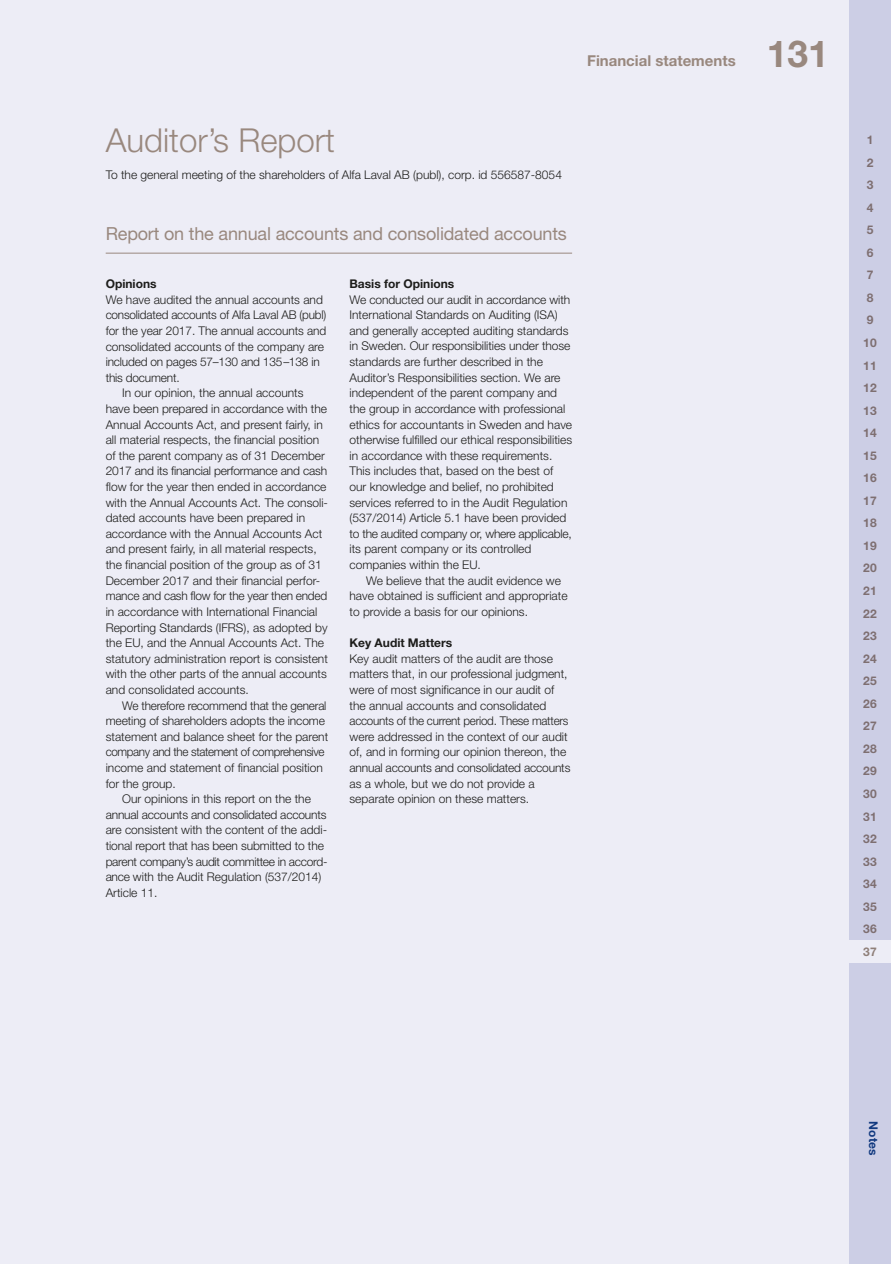
<style>
.page{position:relative;width:891px;height:1264px;background:#fff}
.page>*{position:absolute;margin:0;border:0;box-sizing:border-box;transform-origin:0 0}
.t1{font:700 37.2px "Helvetica Neue LT Std";color:#99887e}
.t2{font:300 33px "Helvetica Neue LT Std";color:#99887e}
.t3{font:18px "Helvetica Neue LT Std";letter-spacing:-.01em;color:#99887e}
.t4{font:700 15px "Helvetica Neue LT Std";color:#99887e}
.t5{font:300 12px/15.6px "Helvetica Neue LT Std";color:#1d1d1b}
.t6{font:700 12px/22.5px "Helvetica Neue LT Std";color:#7e6f71}
.t7{font:700 12px "Helvetica Neue LT Std";color:#1d1d1b}
.t8{font:300 12px "Helvetica Neue LT Std";letter-spacing:-.025em;color:#1d1d1b}
.t9{font:300 12px "Helvetica Neue LT Std";letter-spacing:-.03em;color:#1d1d1b}
.t10{font:300 12px "Helvetica Neue LT Std";letter-spacing:-.02em;color:#1d1d1b}
.t11{font:700 12px "Helvetica Neue LT Std";color:#11397f}
.t12{font:700 12px "Helvetica Neue LT Std";color:#8f7f79}
</style>
<div class="page">
<div style="left:0;top:0;width:891px;height:1263px;background:#ededf6"></div>
<div style="left:850px;top:0;width:41px;height:1263px;background:#cccee5"></div>
<div style="left:850px;top:940px;width:41px;height:22px;background:#ededf6"></div>
<hr style="left:106px;top:253px;width:466px;height:1px;background:#99887e">
<p class="t4" style="left:587px;top:55px;width:150px">Financial statements</p>
<h2 class="t2" style="left:106px;top:128px;width:231px">Auditor’s Report</h2>
<p class="t5" style="left:106px;top:168px;width:458px">To the general meeting of the shareholders of Alfa Laval AB (publ), corp. id 556587-8054</p>
<h3 class="t3" style="left:106px;top:227px;width:463px">Report on the annual accounts and consolidated accounts</h3>
<p class="t7" style="left:106px;top:279px;width:52px">Opinions</p>
<p class="t5" style="left:106px;top:293px;width:219px">We have audited the annual accounts and</p>
<p class="t5" style="left:106px;top:308px;width:222px">consolidated accounts of Alfa Laval AB (publ)</p>
<p class="t5" style="left:106px;top:324px;width:222px">for the year 2017. The annual accounts and</p>
<p class="t5" style="left:106px;top:340px;width:220px">consolidated accounts of the company are</p>
<p class="t5" style="left:106px;top:355px;width:216px">included on pages 57–130 and 135–138 in</p>
<p class="t5" style="left:106px;top:371px;width:76px">this document.</p>
<p class="t5" style="left:122px;top:386px;width:183px">In our opinion, the annual accounts</p>
<p class="t5" style="left:106px;top:402px;width:223px">have been prepared in accordance with the</p>
<p class="t5" style="left:106px;top:418px;width:219px">Annual Accounts Act, and present fairly, in</p>
<p class="t5" style="left:106px;top:433px;width:215px">all material respects, the financial position</p>
<p class="t5" style="left:106px;top:449px;width:221px">of the parent company as of 31 December</p>
<p class="t5" style="left:106px;top:464px;width:223px">2017 and its financial performance and cash</p>
<p class="t5" style="left:106px;top:480px;width:222px">flow for the year then ended in accordance</p>
<p class="t5" style="left:106px;top:496px;width:224px">with the Annual Accounts Act. The consoli-</p>
<p class="t5" style="left:106px;top:511px;width:201px">dated accounts have been prepared in</p>
<p class="t5" style="left:106px;top:527px;width:218px">accordance with the Annual Accounts Act</p>
<p class="t5" style="left:106px;top:542px;width:212px">and present fairly, in all material respects,</p>
<p class="t5" style="left:106px;top:558px;width:218px">the financial position of the group as of 31</p>
<p class="t5" style="left:106px;top:574px;width:216px">December 2017 and their financial perfor-</p>
<p class="t10" style="left:106px;top:591px;width:223px">mance and cash flow for the year then ended</p>
<p class="t5" style="left:106px;top:605px;width:213px">in accordance with International Financial</p>
<p class="t5" style="left:106px;top:620px;width:223px">Reporting Standards (IFRS), as adopted by</p>
<p class="t5" style="left:106px;top:636px;width:220px">the EU, and the Annual Accounts Act. The</p>
<p class="t5" style="left:106px;top:652px;width:224px">statutory administration report is consistent</p>
<p class="t5" style="left:106px;top:667px;width:223px">with the other parts of the annual accounts</p>
<p class="t5" style="left:106px;top:683px;width:145px">and consolidated accounts.</p>
<p class="t5" style="left:122px;top:698px;width:206px">We therefore recommend that the general</p>
<p class="t5" style="left:106px;top:714px;width:221px">meeting of shareholders adopts the income</p>
<p class="t5" style="left:106px;top:730px;width:224px">statement and balance sheet for the parent</p>
<p class="t9" style="left:106px;top:747px;width:220px">company and the statement of comprehensive</p>
<p class="t5" style="left:106px;top:761px;width:219px">income and statement of financial position</p>
<p class="t5" style="left:106px;top:776px;width:72px">for the group.</p>
<p class="t5" style="left:122px;top:792px;width:190px">Our opinions in this report on the the</p>
<p class="t5" style="left:106px;top:808px;width:222px">annual accounts and consolidated accounts</p>
<p class="t5" style="left:106px;top:823px;width:223px">are consistent with the content of the addi-</p>
<p class="t5" style="left:106px;top:839px;width:220px">tional report that has been submitted to the</p>
<p class="t8" style="left:106px;top:857px;width:223px">parent company’s audit committee in accord-</p>
<p class="t5" style="left:106px;top:870px;width:217px">ance with the Audit Regulation (537/2014)</p>
<p class="t5" style="left:106px;top:886px;width:53px">Article 11.</p>
<p class="t7" style="left:349px;top:279px;width:106px">Basis for Opinions</p>
<p class="t5" style="left:349px;top:293px;width:224px">We conducted our audit in accordance with International Standards on Auditing (ISA) and generally accepted auditing standards in Sweden. Our responsibilities under those standards are further described in the Auditor’s Responsibilities section. We are independent of the parent company and the group in accordance with professional ethics for accountants in Sweden and have otherwise fulfilled our ethical responsibilities in accordance with these requirements.<br>This includes that, based on the best of our knowledge and belief, no prohibited services referred to in the Audit Regulation (537/2014) Article 5.1 have been provided to the audited company or, where applicable, its parent company or its controlled companies within the EU.</p>
<p class="t5" style="left:349px;top:574px;width:220px;text-indent:16px">We believe that the audit evidence we have obtained is sufficient and appropriate to provide a basis for our opinions.</p>
<p class="t7" style="left:349px;top:638px;width:104px">Key Audit Matters</p>
<p class="t5" style="left:349px;top:652px;width:222px">Key audit matters of the audit are those matters that, in our professional judgment, were of most significance in our audit of the annual accounts and consolidated accounts of the current period. These matters were addressed in the context of our audit of, and in forming our opinion thereon, the annual accounts and consolidated accounts as a whole, but we do not provide a separate opinion on these matters.</p>
<h1 class="t1" style="left:767px;top:41px;width:63px">131</h1>
<p class="t6" style="left:863px;top:130px;width:15px">1<br>2<br>3<br>4<br>5<br>6<br>7<br>8<br>9<br>10<br>11<br>12<br>13<br>14<br>15<br>16<br>17<br>18<br>19<br>20<br>21<br>22<br>23<br>24<br>25<br>26<br>27<br>28<br>29<br>30<br>31<br>32<br>33<br>34<br>35<br>36</p>
<p class="t12" style="left:863px;top:947px;width:15px">37</p>
<p class="t11" style="left:877px;top:1121px;width:35px;rotate:90deg">Notes</p>
</div>
